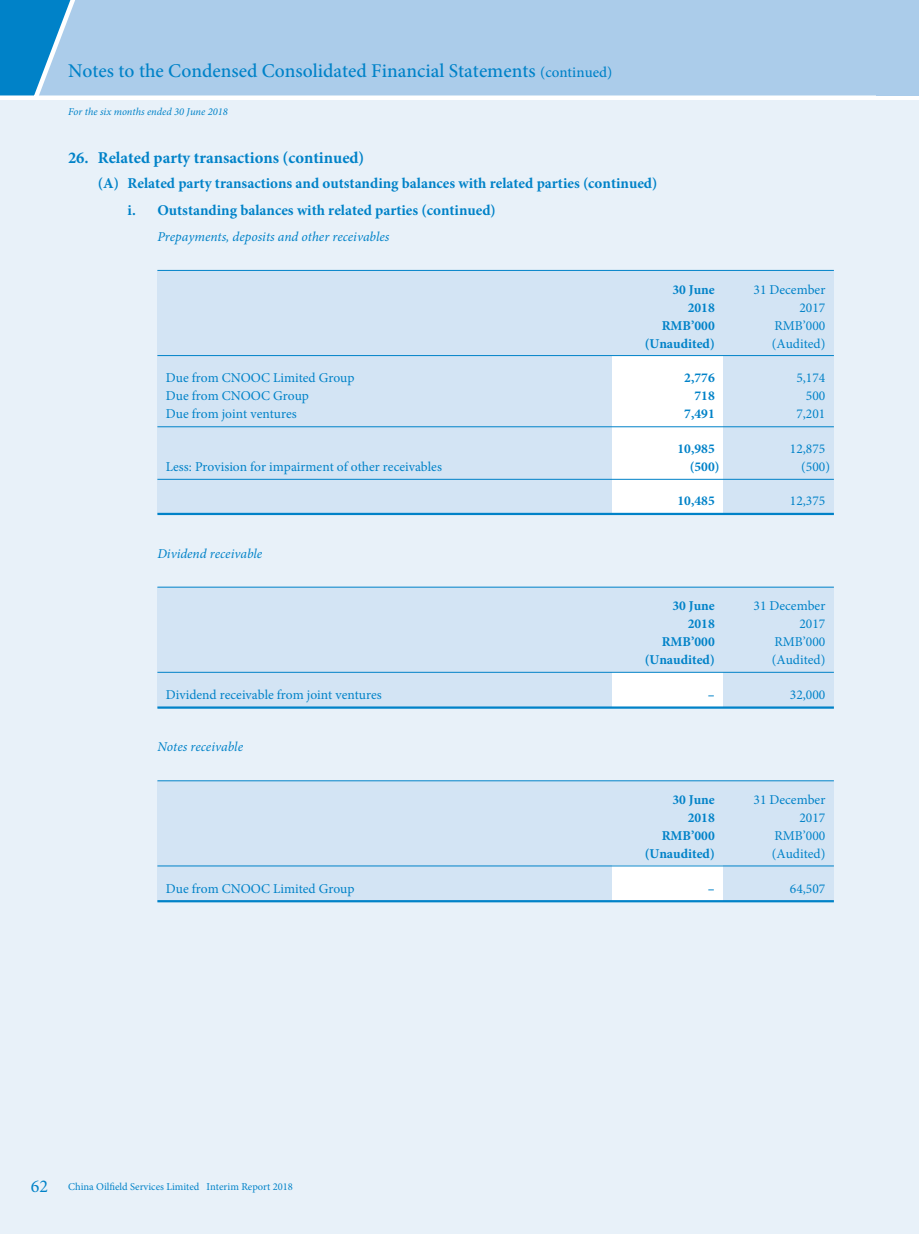
<style>
.page{position:relative;width:919px;height:1234px;background:#fff}
.page>*{position:absolute;margin:0;border:0;box-sizing:border-box;transform-origin:0 0}
.t1{font:500 19.5px "Minion Pro";color:#0082c8}
.t2{font:700 16.5px "Minion Pro";color:#0082c8}
.t3{font:700 15px/27px "Minion Pro";color:#0082c8}
.t4{font:13.5px "Minion Pro";color:#0082c8}
.t5{font:700 13.5px "Minion Pro";color:#0082c8}
.t6{font:italic 13.5px "Minion Pro";color:#0082c8}
.t7{font:10.5px "Minion Pro";color:#0082c8}
.t8{font:italic 10.5px "Minion Pro";color:#0082c8}
.s1{font-size:15px}
.s2{font-size:18px}
</style>
<div class="page">
<div style="left:0;top:0;width:918px;height:1233px;background:#e8f1f9"></div>
<div style="left:86px;top:0;width:832px;height:100px;background:#abccea"></div>
<svg style="left:0;top:0;width:86px;height:100px;background:#4fa5d8"></svg>
<div style="left:876px;top:0;width:42px;height:95px;background:#abccea"></div>
<div style="left:157px;top:587px;width:676px;height:120px;background:#d3e4f4"></div>
<div style="left:157px;top:780px;width:676px;height:121px;background:#d3e4f4"></div>
<div style="left:612px;top:672px;width:111px;height:35px;background:#fff"></div>
<div style="left:612px;top:865px;width:111px;height:35px;background:#fff"></div>
<div style="left:157px;top:270px;width:676px;height:243px;background:#d3e4f4"></div>
<div style="left:612px;top:356px;width:111px;height:158px;background:#fff"></div>
<hr style="left:157px;top:270px;width:676px;height:1px;background:#0082c8">
<hr style="left:157px;top:355px;width:676px;height:1px;background:#0082c8">
<hr style="left:157px;top:426px;width:676px;height:1px;background:#0082c8">
<hr style="left:157px;top:479px;width:676px;height:1px;background:#0082c8">
<hr style="left:157px;top:512px;width:676px;height:3px;background:#0082c8">
<hr style="left:157px;top:586px;width:676px;height:1px;background:#0082c8">
<hr style="left:157px;top:671px;width:676px;height:1px;background:#0082c8">
<hr style="left:157px;top:706px;width:676px;height:2px;background:#0082c8">
<hr style="left:157px;top:780px;width:676px;height:1px;background:#0082c8">
<hr style="left:157px;top:865px;width:676px;height:1px;background:#0082c8">
<hr style="left:157px;top:899px;width:676px;height:3px;background:#0082c8">
<h1 class="t1" style="left:68px;top:58px;width:545px">Notes to the Condensed Consolidated Financial Statements <span class="s1">(continued)</span></h1>
<p class="t8" style="left:68px;top:104px;width:161px">For the six months ended 30 June 2018</p>
<p class="t2" style="left:68px;top:147px;width:298px">26. Related party transactions (continued)</p>
<p class="t3" style="left:128px;top:170px;width:531px;text-indent:-30px">(A) Related party transactions and outstanding balances with related parties (continued) i. Outstanding balances with related parties (continued)</p>
<p class="t6" style="left:157px;top:227px;width:233px">Prepayments, deposits and other receivables</p>
<p class="t5" style="left:672px;top:281px;width:44px">30 June</p>
<p class="t4" style="left:753px;top:280px;width:73px">31 December</p>
<p class="t5" style="left:687px;top:299px;width:28px">2018</p>
<p class="t4" style="left:799px;top:298px;width:27px">2017</p>
<p class="t5" style="left:661px;top:317px;width:55px">RMB’000</p>
<p class="t4" style="left:774px;top:316px;width:52px">RMB’000</p>
<p class="t5" style="left:644px;top:335px;width:71px">(Unaudited)</p>
<p class="t4" style="left:771px;top:334px;width:55px">(Audited)</p>
<p class="t4" style="left:166px;top:369px;width:190px">Due from CNOOC Limited Group</p>
<p class="t5" style="left:684px;top:370px;width:32px">2,776</p>
<p class="t4" style="left:796px;top:369px;width:30px">5,174</p>
<p class="t4" style="left:166px;top:387px;width:144px">Due from CNOOC Group</p>
<p class="t5" style="left:694px;top:388px;width:22px">718</p>
<p class="t4" style="left:805px;top:387px;width:21px">500</p>
<p class="t4" style="left:166px;top:405px;width:132px">Due from joint ventures</p>
<p class="t5" style="left:684px;top:406px;width:32px">7,491</p>
<p class="t4" style="left:796px;top:405px;width:30px">7,201</p>
<p class="t5" style="left:677px;top:440px;width:39px">10,985</p>
<p class="t4" style="left:789px;top:439px;width:37px">12,875</p>
<p class="t4" style="left:166px;top:457px;width:277px">Less: Provision for impairment of other receivables</p>
<p class="t5" style="left:689px;top:458px;width:31px">(500)</p>
<p class="t4" style="left:801px;top:457px;width:30px">(500)</p>
<p class="t5" style="left:677px;top:493px;width:39px">10,485</p>
<p class="t4" style="left:789px;top:492px;width:37px">12,375</p>
<p class="t6" style="left:157px;top:544px;width:106px">Dividend receivable</p>
<p class="t5" style="left:672px;top:598px;width:44px">30 June</p>
<p class="t4" style="left:753px;top:597px;width:73px">31 December</p>
<p class="t5" style="left:687px;top:616px;width:28px">2018</p>
<p class="t4" style="left:799px;top:615px;width:27px">2017</p>
<p class="t5" style="left:661px;top:634px;width:55px">RMB’000</p>
<p class="t4" style="left:774px;top:633px;width:52px">RMB’000</p>
<p class="t5" style="left:644px;top:652px;width:71px">(Unaudited)</p>
<p class="t4" style="left:771px;top:651px;width:55px">(Audited)</p>
<p class="t4" style="left:166px;top:685px;width:217px">Dividend receivable from joint ventures</p>
<p class="t5" style="left:707px;top:686px;width:8px">–</p>
<p class="t4" style="left:789px;top:685px;width:37px">32,000</p>
<p class="t6" style="left:157px;top:737px;width:87px">Notes receivable</p>
<p class="t5" style="left:672px;top:791px;width:44px">30 June</p>
<p class="t4" style="left:753px;top:790px;width:73px">31 December</p>
<p class="t5" style="left:687px;top:809px;width:28px">2018</p>
<p class="t4" style="left:799px;top:808px;width:27px">2017</p>
<p class="t5" style="left:661px;top:827px;width:55px">RMB’000</p>
<p class="t4" style="left:774px;top:826px;width:52px">RMB’000</p>
<p class="t5" style="left:644px;top:845px;width:71px">(Unaudited)</p>
<p class="t4" style="left:771px;top:844px;width:55px">(Audited)</p>
<p class="t4" style="left:166px;top:879px;width:190px">Due from CNOOC Limited Group</p>
<p class="t5" style="left:707px;top:880px;width:8px">–</p>
<p class="t4" style="left:789px;top:879px;width:37px">64,507</p>
<p class="t7" style="left:31px;top:1178px;width:263px"><span class="s2">62</span> China Oilfield Services Limited Interim Report 2018</p>
</div>
